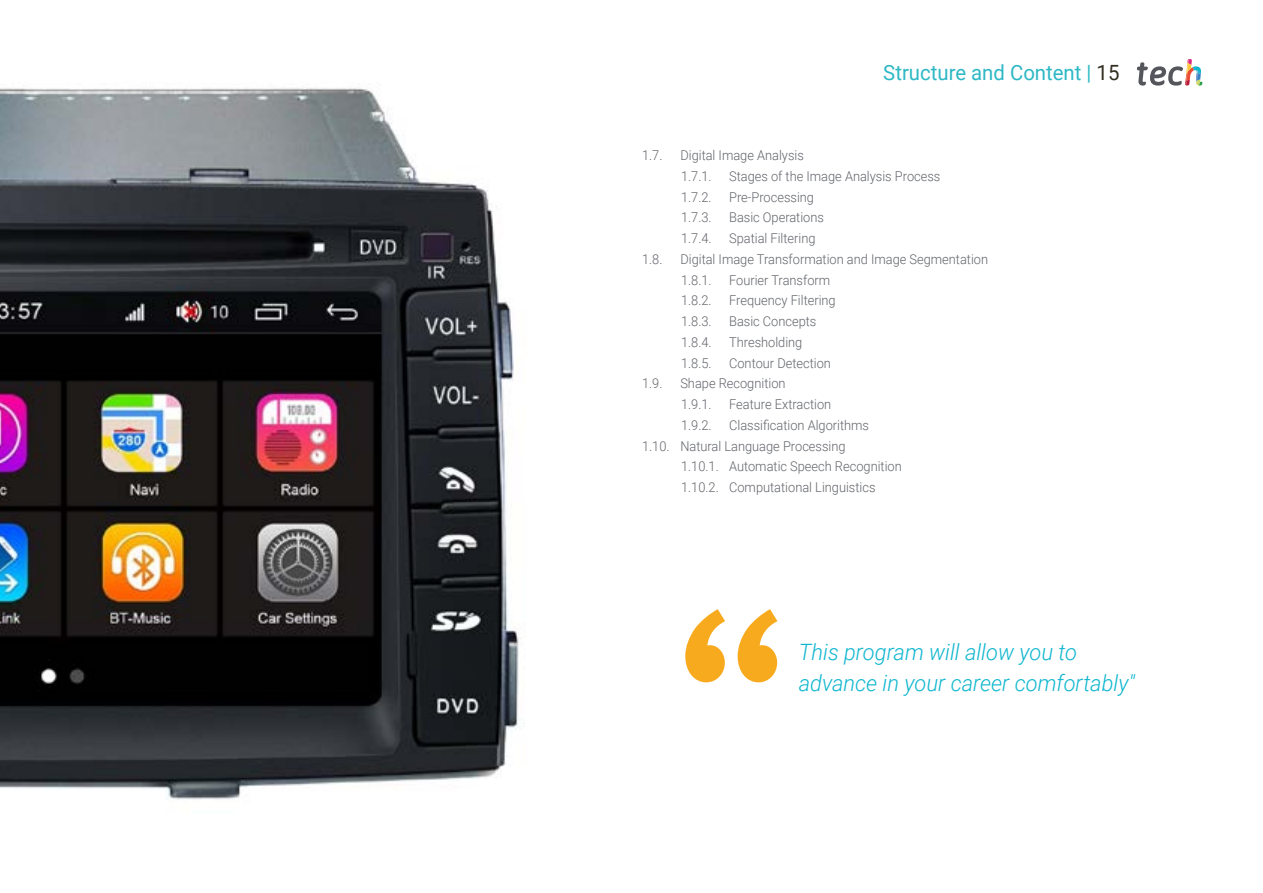
<style>
.page{position:relative;width:1263px;height:893px;background:#fff}
.page>*{position:absolute;margin:0;border:0;box-sizing:border-box;transform-origin:0 0}
.t1{font:italic 300 22.5px/31.5px "Roboto";color:#0fb6cf}
.t2{font:21px "Roboto";color:#2db8c5}
.t3{font:300 13.5px/20.7px "Roboto";color:#61646a;scale:.95 1}
.s1{color:#312e20}
</style>
<div class="page">
<svg style="left:1137px;top:59px;width:65px;height:27px"></svg>
<svg style="left:685px;top:609px;width:92px;height:73px"></svg>
<img style="left:0;top:88px;width:524px;height:712px">
<h2 class="t2" style="left:883px;top:57px;width:238px">Structure and Content | <span class="s1">15</span></h2>
<p class="t3" style="left:642px;top:144px;width:23px">1.7.</p>
<p class="t3" style="left:680px;top:144px;width:131px">Digital Image Analysis<br>1.7.1.</p>
<p class="t3" style="left:729px;top:165px;width:224px">Stages of the Image Analysis Process</p>
<p class="t3" style="left:681px;top:186px;width:34px">1.7.2.</p>
<p class="t3" style="left:729px;top:186px;width:91px">Pre-Processing</p>
<p class="t3" style="left:681px;top:207px;width:34px">1.7.3.</p>
<p class="t3" style="left:729px;top:207px;width:101px">Basic Operations</p>
<p class="t3" style="left:681px;top:227px;width:34px">1.7.4.</p>
<p class="t3" style="left:729px;top:227px;width:93px">Spatial Filtering</p>
<p class="t3" style="left:642px;top:248px;width:23px">1.8.</p>
<p class="t3" style="left:680px;top:248px;width:325px">Digital Image Transformation and Image Segmentation<br>1.8.1.</p>
<p class="t3" style="left:729px;top:269px;width:108px">Fourier Transform</p>
<p class="t3" style="left:681px;top:290px;width:34px">1.8.2.</p>
<p class="t3" style="left:729px;top:290px;width:114px">Frequency Filtering</p>
<p class="t3" style="left:681px;top:310px;width:34px">1.8.3.</p>
<p class="t3" style="left:729px;top:310px;width:93px">Basic Concepts</p>
<p class="t3" style="left:681px;top:331px;width:34px">1.8.4.</p>
<p class="t3" style="left:729px;top:331px;width:79px">Thresholding</p>
<p class="t3" style="left:681px;top:352px;width:34px">1.8.5.</p>
<p class="t3" style="left:729px;top:352px;width:109px">Contour Detection</p>
<p class="t3" style="left:642px;top:373px;width:23px">1.9.</p>
<p class="t3" style="left:680px;top:373px;width:112px">Shape Recognition<br>1.9.1.</p>
<p class="t3" style="left:729px;top:393px;width:109px">Feature Extraction</p>
<p class="t3" style="left:642px;top:414px;width:240px;text-indent:87px">Classification Algorithms<br>1.10. Natural Language Processing</p>
<p class="t3" style="left:681px;top:456px;width:234px">1.10.1. Automatic Speech Recognition<br>1.10.2. Computational Linguistics</p>
<p class="t3" style="left:681px;top:414px;width:34px">1.9.2.</p>
<h1 class="t1" style="left:799px;top:635px;width:338px">This program will allow you to advance in your career comfortably"</h1>
</div>
